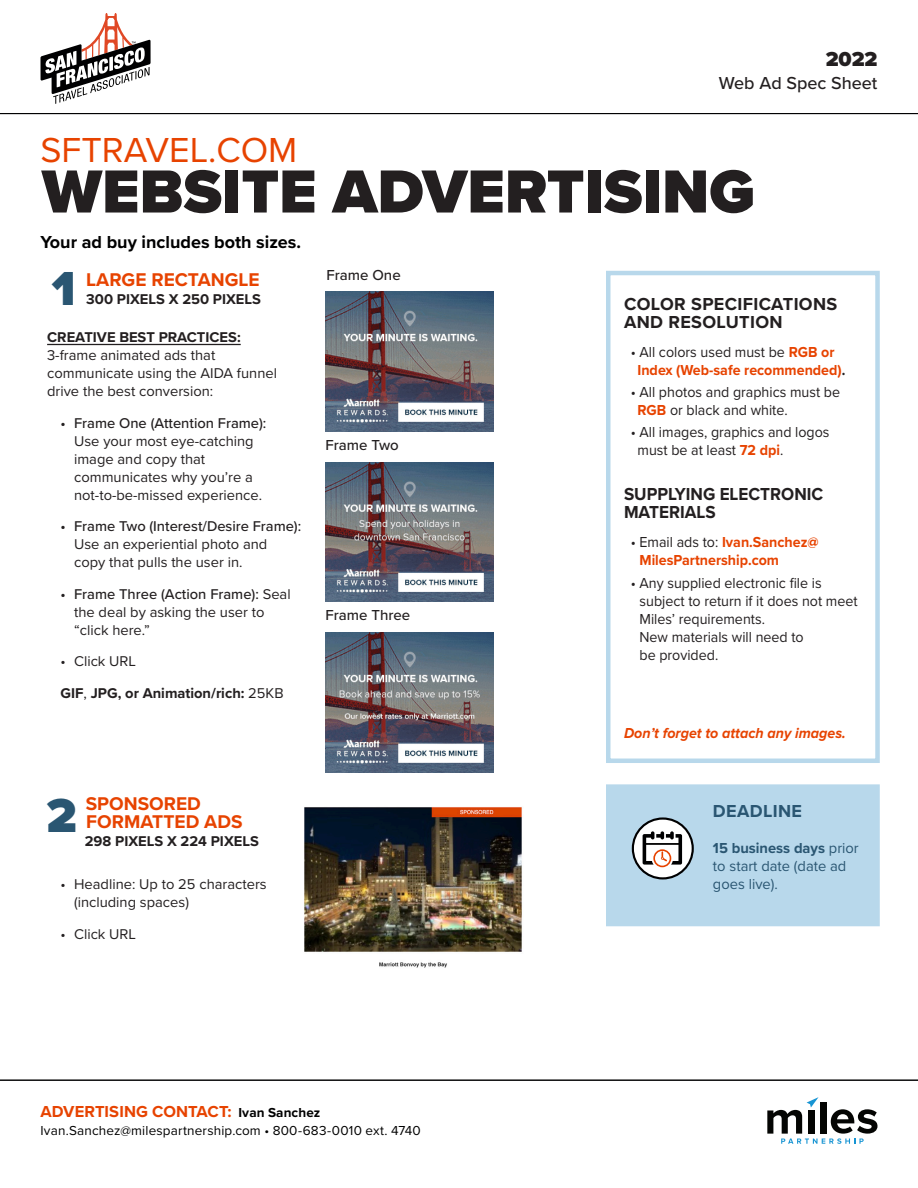
<style>
.page{position:relative;width:918px;height:1188px;background:#fff}
.page>*{position:absolute;margin:0;border:0;box-sizing:border-box;transform-origin:0 0}
.Line_2{font:900 63px "Proxima Nova";color:#231f20}
.t1{font:900 49.5px "Proxima Nova";color:#2a5672}
.Line_1{font:36px "Proxima Nova";color:#e74300}
.t2{font:900 21px "Proxima Nova";color:#231f20}
.Spec_Sizes{font:700 19.05px/18px "Proxima Nova";color:#e74300}
.Spec_header{font:700 19.05px "Proxima Nova";color:#e74300}
.Spec_subhead{font:700 18px/18px "Proxima Nova";letter-spacing:.02em;color:#231f20}
.Spec_subhead-2{font:700 18px/18px "Proxima Nova";color:#231f20;scale:.95 1}
.Spec_header-2{font:700 18px "Proxima Nova";color:#000001}
.t3{font:500 18px "Proxima Nova";color:#231f20}
.Spec_subhead-3{font:700 18px "Proxima Nova";letter-spacing:.02em;color:#2a5672}
.t4{font:700 16.5px "Proxima Nova";letter-spacing:.005em;color:#e74300}
.Spec_bullets{font:15px/18px "Proxima Nova";color:#231f20;scale:.95 1}
.Spec_bullets-2{font:700 15px/18px "Proxima Nova";color:#e74300;scale:.95 1}
.Spec_subhead-4{font:15px/18px "Proxima Nova";color:#2a5672}
.Spec_Sizes-2{font:italic 700 15px "Proxima Nova";color:#e74300;scale:.95 1}
.Spec_Sizes-3{font:500 15px "Proxima Nova";color:#231f20}
.Spec_header-3{font:14.7px/18px "Proxima Nova";color:#231f20}
.Spec_Sizes-4{font:700 14.7px "Proxima Nova";color:#231f20}
.Spec_header-4{font:700 14.7px "Proxima Nova";color:#231f20}
.t5{font:13.5px "Proxima Nova";letter-spacing:.01em;color:#000001}
.s1{font-weight:700}
.s2{font-weight:500}
.s3{font-weight:400}
.s4{font-size:13.5px;color:#000001}
.s5{font-weight:400;color:#231f20}
.s6{color:#231f20}
.s7{font-weight:700;color:#e74300}
</style>
<div class="page">
<svg style="left:767px;top:1098px;width:110px;height:45px"></svg>
<svg style="left:41px;top:13px;width:110px;height:91px"></svg>
<hr style="left:0;top:1080px;width:918px;height:1px;background:#000001">
<hr style="left:0;top:113px;width:918px;height:1px;background:#000001">
<div style="left:606px;top:271px;width:274px;height:492px;border:4px solid #b8d8eb"></div>
<div style="left:608px;top:787px;width:270px;height:137px;background:#b8d8eb"></div>
<div style="left:606px;top:784px;width:274px;height:142px;border:4px solid #b8d8eb"></div>
<svg style="left:633px;top:819px;width:60px;height:59px"></svg>
<div style="left:632px;top:817px;width:62px;height:63px;border:2px solid #000001;border-radius:50%"></div>
<svg style="left:643px;top:831px;width:39px;height:36px"></svg>
<img style="left:326px;top:292px;width:167px;height:139px">
<img style="left:326px;top:462px;width:167px;height:140px">
<img style="left:326px;top:633px;width:167px;height:139px">
<hr style="left:47px;top:344px;width:194px;height:1px;background:#231f20">
<img style="left:304px;top:807px;width:218px;height:161px">
<h3 class="t2" style="left:826px;top:44px;width:53px">2022</h3>
<p class="Line_1" style="left:40px;top:123px;width:258px">SFTRAVEL.COM</p>
<p class="t3" style="left:719px;top:70px;width:160px">Web Ad Spec Sheet</p>
<p class="Line_2" style="left:42px;top:145px;width:715px">WEBSITE ADVERTISING</p>
<p class="Spec_header-2" style="left:41px;top:229px;width:262px">Your ad buy includes both sizes.</p>
<p class="t1" style="left:52px;top:252px;width:25px">1</p>
<p class="Spec_header" style="left:86px;top:266px;width:175px">LARGE RECTANGLE</p>
<p class="Spec_header-4" style="left:86px;top:288px;width:176px">300 PIXELS X 250 PIXELS</p>
<p class="Spec_header-3" style="left:47px;top:328px;width:231px"><span class="s1">CREATIVE BEST PRACTICES:<br></span>3-frame animated ads that communicate using the AIDA funnel drive the best conversion:</p>
<p class="Spec_header-3" style="left:74px;top:413px;width:194px;text-indent:-14px"><span class="s2">• Frame One (Attention Frame):<br></span>Use your most eye-catching image and copy that communicates why you’re a not-to-be-missed experience.</p>
<p class="Spec_header-3" style="left:74px;top:517px;width:229px;text-indent:-14px"><span class="s2">• Frame Two (Interest/Desire Frame):<br></span>Use an experiential photo and copy that pulls the user in.</p>
<p class="Spec_header-3" style="left:74px;top:584px;width:218px;text-indent:-14px"><span class="s2">• Frame Three (Action Frame):</span> Seal the deal by asking the user to “click here.”</p>
<p class="Spec_header-3" style="left:61px;top:652px;width:77px">• Click URL</p>
<p class="Spec_Sizes-4" style="left:61px;top:682px;width:225px">GIF<span class="s3">,</span> JPG, or Animation/rich: <span class="s3">25KB</span></p>
<p class="Spec_Sizes-3" style="left:327px;top:263px;width:76px">Frame One</p>
<p class="Spec_Sizes-3" style="left:326px;top:434px;width:75px">Frame Two</p>
<p class="Spec_Sizes-3" style="left:326px;top:604px;width:86px">Frame Three</p>
<p class="Spec_Sizes" style="left:86px;top:795px;width:158px">SPONSORED<br>FORMATTED ADS</p>
<p class="Spec_Sizes-4" style="left:85px;top:831px;width:176px">298 PIXELS X 224 PIXELS</p>
<p class="Spec_header-3" style="left:74px;top:875px;width:194px;text-indent:-14px">• Headline: Up to 25 characters (including spaces)</p>
<p class="Spec_header-3" style="left:61px;top:924px;width:77px">• Click URL</p>
<p class="t1" style="left:47px;top:779px;width:32px">2</p>
<p class="t4" style="left:40px;top:1099px;width:281px">ADVERTISING CONTACT: <span class="s4">Ivan Sanchez</span></p>
<p class="t5" style="left:40px;top:1120px;width:382px">Ivan.Sanchez@milespartnership.com • 800-683-0010 ext. 4740</p>
<p class="Spec_subhead" style="left:624px;top:294px;width:215px">COLOR SPECIFICATIONS<br>AND RESOLUTION</p>
<p class="Spec_bullets-2" style="left:638px;top:342px;width:220px;text-indent:-7px"><span class="s5">• All colors used must be</span> RGB or<br>Index (Web-safe recommended)<span class="s6">.</span></p>
<p class="Spec_bullets" style="left:638px;top:382px;width:215px;text-indent:-7px">• All photos and graphics must be<br><span class="s7">RGB</span> or black and white.</p>
<p class="Spec_bullets" style="left:638px;top:423px;width:204px;text-indent:-7px">• All images, graphics and logos must be at least <span class="s7">72 dpi</span>.</p>
<p class="Spec_subhead-2" style="left:624px;top:485px;width:211px">SUPPLYING ELECTRONIC<br>MATERIALS</p>
<p class="Spec_bullets-2" style="left:640px;top:533px;width:190px;text-indent:-9px"><span class="s5">• Email ads to:</span> Ivan.Sanchez@<br>MilesPartnership.com</p>
<p class="Spec_bullets" style="left:640px;top:573px;width:231px;text-indent:-9px">• Any supplied electronic file is subject to return if it does not meet<br>Miles’ requirements.<br>New materials will need to<br>be provided.</p>
<p class="Spec_Sizes-2" style="left:624px;top:727px;width:235px">Don’t forget to attach any images.</p>
<p class="Spec_subhead-3" style="left:713px;top:797px;width:91px">DEADLINE</p>
<p class="Spec_subhead-4" style="left:713px;top:838px;width:147px"><span class="s1">15 business days</span> prior to start date (date ad goes live).</p>
</div>
